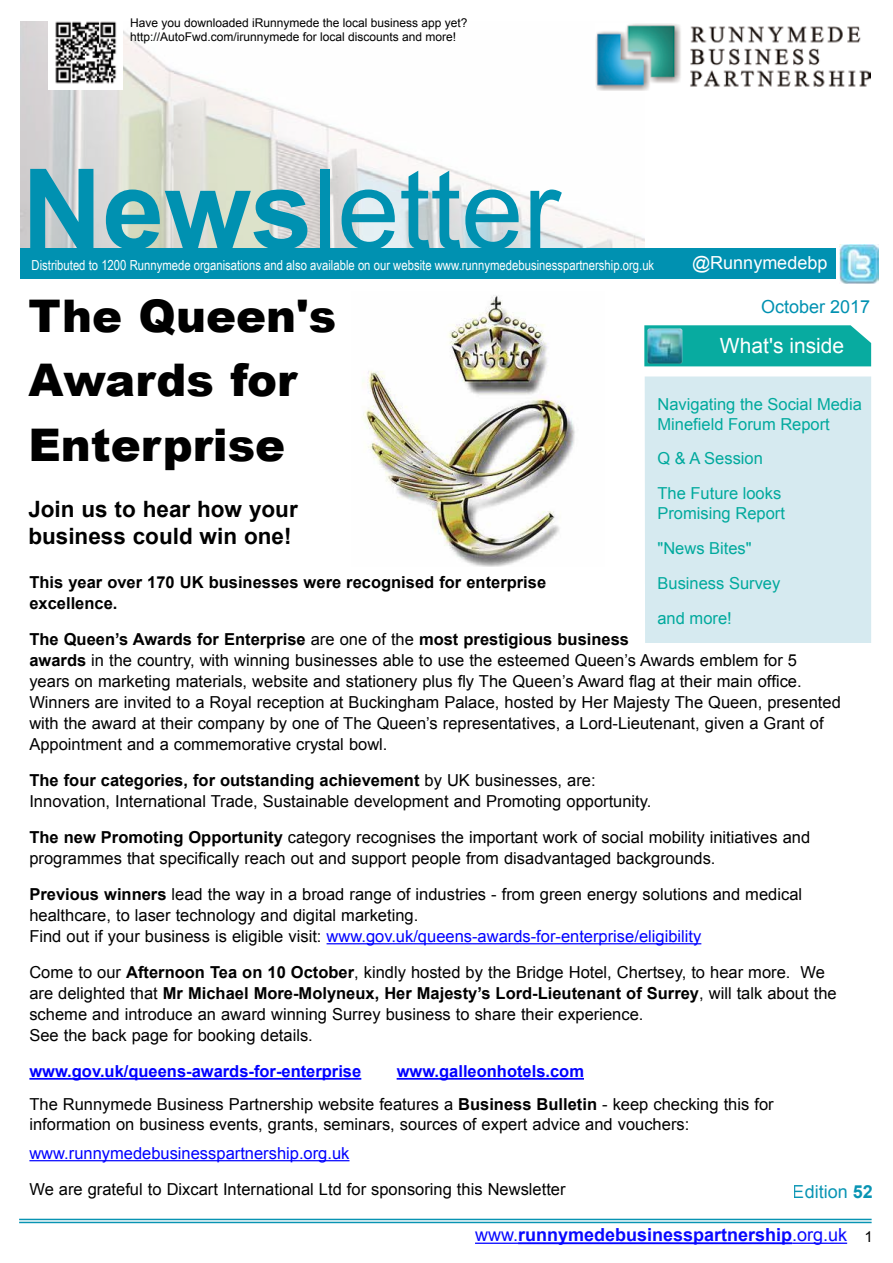
<style>
.page{position:relative;width:893px;height:1263px;background:#fff}
.page>*{position:absolute;margin:0;border:0;box-sizing:border-box;transform-origin:0 0}
.t1{font:111.3px "Arial";color:#0091b1}
.t2{font:900 45px/64.5px "Arial";color:#000}
.t3{font:700 22.5px/27px "Arial";color:#000}
.t4{font:21px "Arial";color:#fff}
.t5{font:700 18px "Arial";color:#00f}
.t6{font:18px "Arial";color:#0091b1}
.t7{font:18px "Arial";color:#fff}
.t8{font:16.5px/21px "Arial";color:#000}
.t9{font:16.5px/34.8px "Arial";color:#00a99d}
.t10{font:700 16.5px/21px "Arial";color:#000}
.t11{font:700 16.5px "Arial";color:#00f}
.t12{font:16.5px "Arial";color:#00f}
.t13{font:13.8px "Arial Narrow";color:#fff}
.t14{font:12px/14.4px "Arial";color:#000}
.s1{font-weight:700}
.s2{color:#00f}
.s3{font-weight:700;color:#00f}
.s4{font-weight:400}
.s5{font-weight:400;font-size:15px;color:#000}
</style>
<div class="page">
<hr style="left:475px;top:1242px;width:43px;height:2px;background:#00f">
<hr style="left:518px;top:1242px;width:274px;height:2px;background:#00f">
<hr style="left:792px;top:1242px;width:55px;height:2px;background:#00f">
<svg style="left:19px;top:1220px;width:853px;height:2px;fill:#c8e6ed"></svg>
<hr style="left:19px;top:1222px;width:853px;height:1px;background:#0091b1">
<hr style="left:19px;top:1219px;width:853px;height:1px;background:#0091b1">
<img style="left:21px;top:21px;width:623px;height:227px">
<img style="left:595px;top:23px;width:275px;height:68px">
<img style="left:839px;top:244px;width:40px;height:39px">
<div style="left:21px;top:248px;width:815px;height:30px;background:#0091b1"></div>
<img style="left:49px;top:21px;width:74px;height:68px">
<hr style="left:327px;top:943px;width:374px;height:1px;background:#00f">
<hr style="left:29px;top:1078px;width:332px;height:2px;background:#00f">
<hr style="left:397px;top:1078px;width:187px;height:2px;background:#00f">
<hr style="left:29px;top:1160px;width:320px;height:1px;background:#00f">
<div style="left:645px;top:376px;width:226px;height:267px;background:#d6eaf0"></div>
<div style="left:644px;top:325px;width:227px;height:41px;background:#08aba0"></div>
<img style="left:647px;top:328px;width:35px;height:36px">
<img style="left:362px;top:295px;width:213px;height:271px">
<p class="t14" style="left:130px;top:15px;width:339px">Have you downloaded iRunnymede the local business app yet? http://AutoFwd.com/irunnymede for local discounts and more!</p>
<h1 class="t1" style="left:22px;top:137px;width:540px"><span class="s1">News</span>letter</h1>
<p class="t13" style="left:32px;top:255px;width:624px">Distributed to 1200 Runnymede organisations and also available on our website www.runnymedebusinesspartnership.org.uk</p>
<p class="t7" style="left:692px;top:251px;width:137px">@Runnymedebp</p>
<h2 class="t2" style="left:28px;top:282px;width:309px">The Queen's<br>Awards for<br>Enterprise</h2>
<h3 class="t3" style="left:28px;top:497px;width:271px">Join us to hear how your business could win one!</h3>
<p class="t6" style="left:761px;top:294px;width:111px">October 2017</p>
<p class="t4" style="left:720px;top:332px;width:126px">What's inside</p>
<p class="t9" style="left:657px;top:394px;width:206px;line-height:19.8px">Navigating the Social Media<br>Minefield Forum Report</p>
<p class="t9" style="left:657px;top:441px;width:125px">Q &amp; A Session<br>The Future looks</p>
<p class="t9" style="left:657px;top:496px;width:129px">Promising Report "News Bites"<br>Business Survey and more!</p>
<p class="t10" style="left:29px;top:572px;width:518px">This year over 170 UK businesses were recognised for enterprise excellence.</p>
<p class="t8" style="left:29px;top:629px;width:813px"><span class="s1">The Queen’s Awards for Enterprise</span> are one of the <span class="s1">most prestigious business<br>awards</span> in the country, with winning businesses able to use the esteemed Queen’s Awards emblem for 5 years on marketing materials, website and stationery plus fly The Queen’s Award flag at their main office.<br>Winners are invited to a Royal reception at Buckingham Palace, hosted by Her Majesty The Queen, presented with the award at their company by one of The Queen’s representatives, a Lord-Lieutenant, given a Grant of Appointment and a commemorative crystal bowl.</p>
<p class="t8" style="left:29px;top:770px;width:624px"><span class="s1">The four categories, for outstanding achievement</span> by UK businesses, are:<br>Innovation, International Trade, Sustainable development and Promoting opportunity.</p>
<p class="t8" style="left:29px;top:827px;width:782px"><span class="s1">The new Promoting Opportunity</span> category recognises the important work of social mobility initiatives and programmes that specifically reach out and support people from disadvantaged backgrounds.</p>
<p class="t8" style="left:29px;top:884px;width:774px"><span class="s1">Previous winners</span> lead the way in a broad range of industries - from green energy solutions and medical healthcare, to laser technology and digital marketing.<br>Find out if your business is eligible visit: <span class="s2">www.gov.uk/queens-awards-for-enterprise/eligibility</span></p>
<p class="t8" style="left:29px;top:962px;width:809px">Come to our <span class="s1">Afternoon Tea on 10 October</span>, kindly hosted by the Bridge Hotel, Chertsey, to hear more. We are delighted that <span class="s1">Mr Michael More-Molyneux, Her Majesty’s Lord-Lieutenant of Surrey</span>, will talk about the scheme and introduce an award winning Surrey business to share their experience.<br>See the back page for booking details.</p>
<p class="t11" style="left:29px;top:1060px;width:333px">www.gov.uk/queens-awards-for-enterprise</p>
<p class="t8" style="left:29px;top:1055px;width:746px;line-height:33.3px;text-indent:367px"><span class="s3">www.galleonhotels.com<br></span>The Runnymede Business Partnership website features a <span class="s1">Business Bulletin</span> - keep checking this for</p>
<p class="t8" style="left:29px;top:1114px;width:661px">information on business events, grants, seminars, sources of expert advice and vouchers:</p>
<p class="t12" style="left:29px;top:1142px;width:322px">www.runnymedebusinesspartnership.org.uk</p>
<p class="t8" style="left:29px;top:1179px;width:538px">We are grateful to Dixcart International Ltd for sponsoring this Newsletter</p>
<p class="t6" style="left:793px;top:1180px;width:82px">Edition <span class="s1">52</span></p>
<p class="t5" style="left:475px;top:1223px;width:399px"><span class="s4">www.</span>runnymedebusinesspartnership<span class="s4">.org.uk</span> <span class="s5">1</span></p>
</div>
